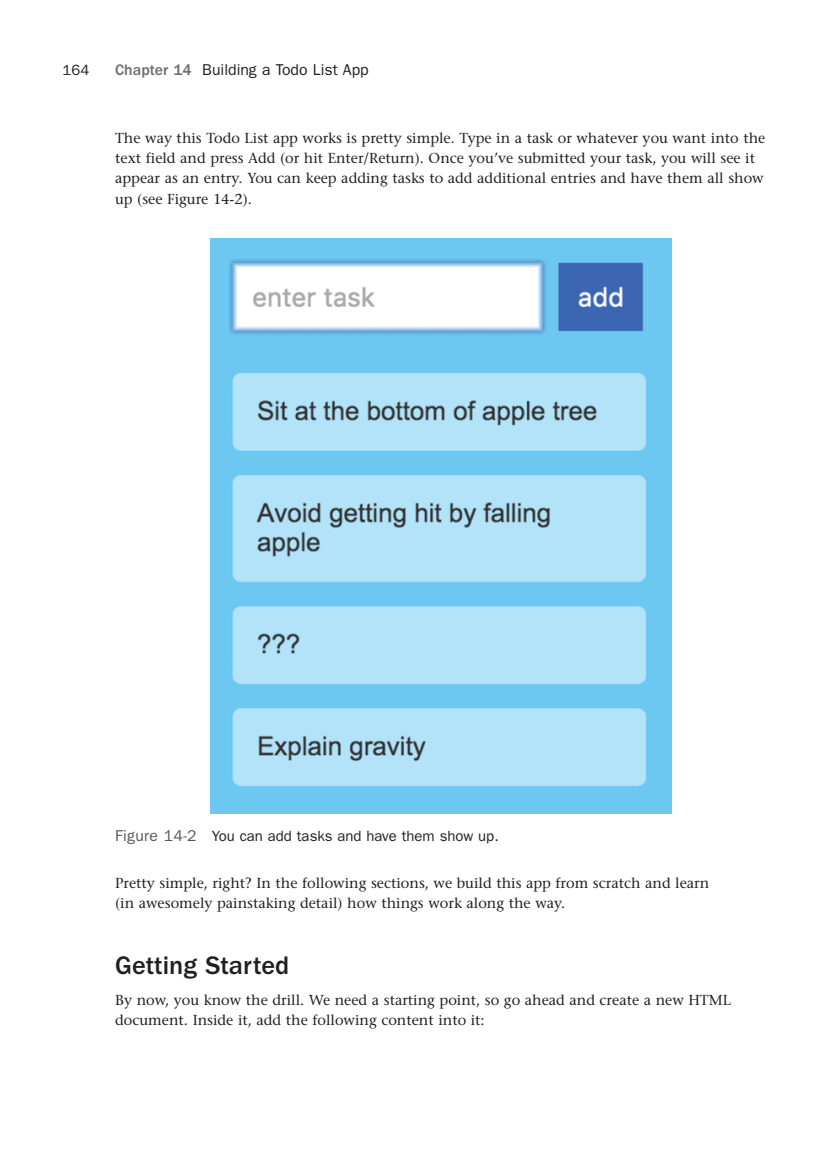
<style>
.page{position:relative;width:831px;height:1167px;background:#fff}
.page>*{position:absolute;margin:0;border:0;box-sizing:border-box;transform-origin:0 0}
.t1{font:500 26.25px "ITC Franklin Gothic Std";color:#231f20}
.t2{font:15.75px "ITC Franklin Gothic Std";color:#231f20}
.t3{font:14.88px "ITC Franklin Gothic Std";color:#231f20}
.t4{font:500 14.35px/20.1px "Stone Serif Std";color:#231f20}
.s1{font-weight:500;color:#6c6d70}
.s2{font-size:15.75px;color:#57585a}
</style>
<div class="page">
<img style="left:210px;top:238px;width:461px;height:575px">
<p class="t3" style="left:63px;top:65px;width:28px">164</p>
<p class="t2" style="left:115px;top:64px;width:255px"><span class="s1">Chapter 14</span> Building a Todo List App</p>
<p class="t4" style="left:115px;top:129px;width:651px">The way this Todo List app works is pretty simple. Type in a task or whatever you want into the text field and press Add (or hit Enter/Return). Once you’ve submitted your task, you will see it appear as an entry. You can keep adding tasks to add additional entries and have them all show up (see Figure 14-2).</p>
<p class="t3" style="left:115px;top:831px;width:385px"><span class="s2">Figure 14-2</span> You can add tasks and have them show up.</p>
<p class="t4" style="left:115px;top:874px;width:595px">Pretty simple, right? In the following sections, we build this app from scratch and learn (in awesomely painstaking detail) how things work along the way.</p>
<h1 class="t1" style="left:115px;top:956px;width:176px">Getting Started</h1>
<p class="t4" style="left:115px;top:991px;width:617px">By now, you know the drill. We need a starting point, so go ahead and create a new HTML document. Inside it, add the following content into it:</p>
</div>
